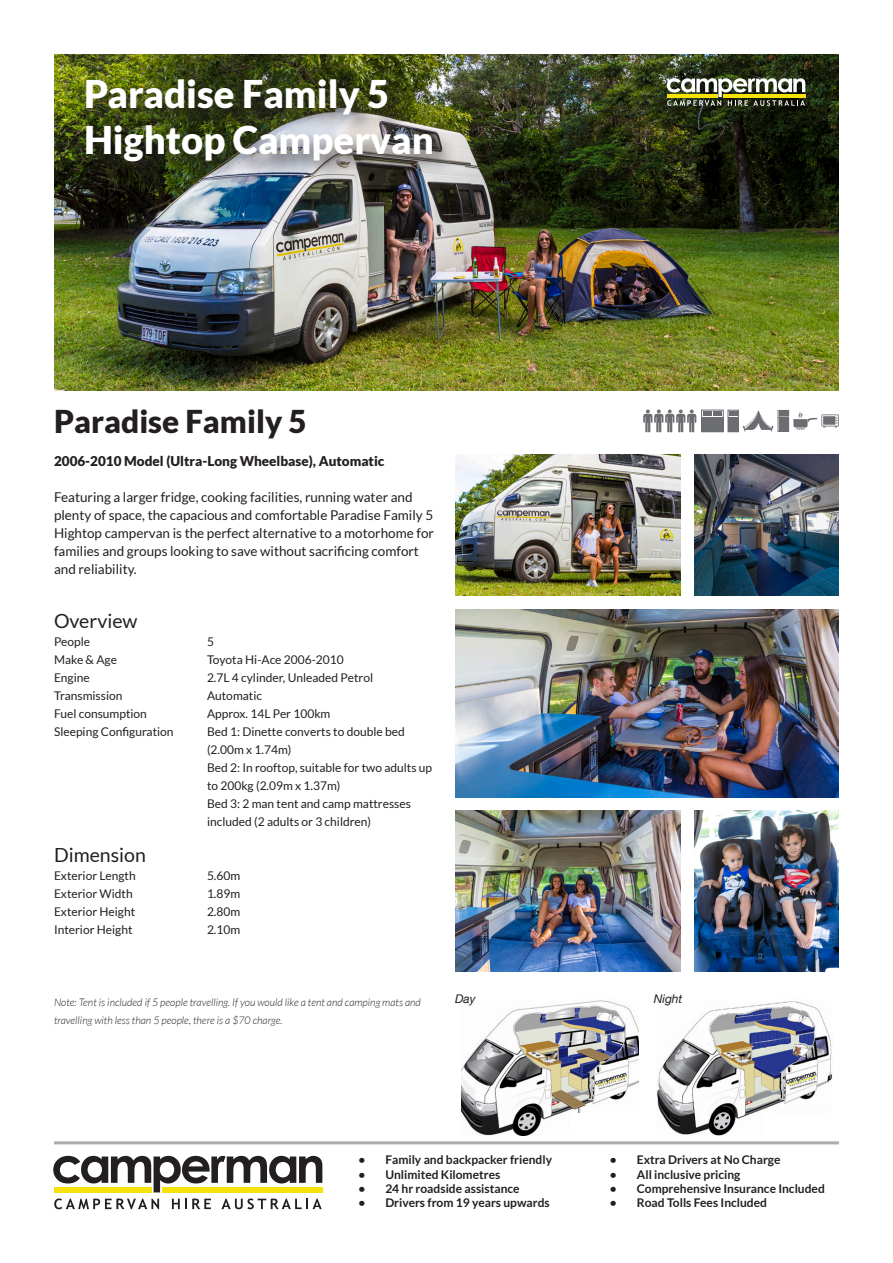
<style>
.page{position:relative;width:893px;height:1263px;background:#fff}
.page>*{position:absolute;margin:0;border:0;box-sizing:border-box;transform-origin:0 0}
.t1{font:900 38.25px "Lato";color:#fff}
.t2{font:900 31.5px "Lato";color:#231f20}
.t3{font:19.5px "Lato";color:#231f20}
.t4{font:13.5px/18px "Lato";color:#231f20}
.t5{font:900 13.5px "Lato";color:#231f20}
.t6{font:12px/18px "Lato";color:#231f20}
.t7{font:700 12px "Lato";color:#231f20}
.t8{font:italic 12px "Helvetica Neue";color:#231f20}
.t9{font:italic 300 10.5px/18px "Lato";color:#231f20}
</style>
<div class="page">
<svg style="left:53px;top:1156px;width:269px;height:36px"></svg>
<div style="left:162px;top:1186px;width:160px;height:6px;background:#f5e209"></div>
<div style="left:54px;top:1186px;width:97px;height:6px;background:#f5e209"></div>
<svg style="left:54px;top:1198px;width:105px;height:11px"></svg>
<svg style="left:172px;top:1198px;width:39px;height:11px"></svg>
<svg style="left:221px;top:1198px;width:101px;height:11px"></svg>
<hr style="left:54px;top:1141px;width:785px;height:3px;background:#acadb1">
<img style="left:54px;top:54px;width:784px;height:337px">
<div style="left:81px;top:75px;width:377px;height:111px;background:#231f20;opacity:.75"></div>
<div style="left:701px;top:410px;width:22px;height:22px;border:1px solid #6c6d70"></div>
<div style="left:701px;top:417px;width:22px;height:15px;background:#6c6d70"></div>
<div style="left:704px;top:411px;width:8px;height:5px;background:#6c6d70"></div>
<svg style="left:713px;top:411px;width:8px;height:5px"></svg>
<div style="left:728px;top:410px;width:11px;height:22px;border:1px solid #6c6d70"></div>
<div style="left:728px;top:417px;width:11px;height:15px;background:#6c6d70"></div>
<div style="left:729px;top:411px;width:8px;height:5px;background:#6c6d70"></div>
<svg style="left:743px;top:410px;width:96px;height:22px"></svg>
<svg style="left:643px;top:409px;width:53px;height:24px"></svg>
<svg style="left:667px;top:78px;width:138px;height:28px"></svg>
<img style="left:461px;top:1000px;width:177px;height:135px">
<img style="left:657px;top:1001px;width:175px;height:134px">
<img style="left:455px;top:455px;width:225px;height:141px">
<img style="left:455px;top:609px;width:383px;height:188px">
<img style="left:455px;top:811px;width:225px;height:160px">
<img style="left:694px;top:455px;width:145px;height:141px">
<img style="left:694px;top:811px;width:145px;height:160px">
<div style="left:570px;top:1113px;width:72px;height:21px;background:#fff"></div>
<div style="left:763px;top:1113px;width:72px;height:21px;background:#fff"></div>
<p class="t1" style="left:84px;top:71px;width:307px">Paradise Family 5</p>
<p class="t1" style="left:84px;top:117px;width:352px">Hightop Campervan</p>
<p class="t2" style="left:54px;top:402px;width:254px">Paradise Family 5</p>
<p class="t5" style="left:54px;top:453px;width:332px">2006-2010 Model (Ultra-Long Wheelbase), Automatic</p>
<p class="t4" style="left:54px;top:488px;width:381px">Featuring a larger fridge, cooking facilities, running water and plenty of space, the capacious and comfortable Paradise Family 5<br>Hightop campervan is the perfect alternative to a motorhome for families and groups looking to save without sacrificing comfort and reliability.</p>
<p class="t3" style="left:54px;top:610px;width:85px">Overview</p>
<p class="t6" style="left:54px;top:633px;width:38px">People</p>
<p class="t6" style="left:54px;top:651px;width:64px">Make &amp; Age</p>
<p class="t6" style="left:54px;top:669px;width:37px">Engine</p>
<p class="t6" style="left:54px;top:687px;width:70px">Transmission</p>
<p class="t6" style="left:54px;top:705px;width:94px">Fuel consumption</p>
<p class="t6" style="left:54px;top:723px;width:121px">Sleeping Configuration</p>
<p class="t3" style="left:54px;top:844px;width:93px">Dimension</p>
<p class="t6" style="left:54px;top:867px;width:83px">Exterior Length</p>
<p class="t6" style="left:54px;top:885px;width:80px">Exterior Width</p>
<p class="t6" style="left:54px;top:903px;width:83px">Exterior Height</p>
<p class="t6" style="left:54px;top:921px;width:80px">Interior Height</p>
<p class="t6" style="left:207px;top:633px;width:227px">5<br>Toyota Hi-Ace 2006-2010<br>2.7L 4 cylinder, Unleaded Petrol<br>Automatic<br>Approx. 14L Per 100km<br>Bed 1: Dinette converts to double bed (2.00m x 1.74m)<br>Bed 2: In rooftop, suitable for two adults up to 200kg (2.09m x 1.37m)<br>Bed 3: 2 man tent and camp mattresses included (2 adults or 3 children)</p>
<p class="t6" style="left:207px;top:867px;width:35px;text-align:justify">5.60m 1.89m 2.80m 2.10m</p>
<p class="t9" style="left:54px;top:994px;width:368px">Note: Tent is included if 5 people travelling. If you would like a tent and camping mats and travelling with less than 5 people, there is a $70 charge.</p>
<p class="t8" style="left:455px;top:990px;width:22px">Day</p>
<p class="t8" style="left:654px;top:990px;width:30px">Night</p>
<p class="t7" style="left:358px;top:1153px;width:195px">• Family and backpacker friendly</p>
<p class="t7" style="left:358px;top:1167px;width:144px">• Unlimited Kilometres</p>
<p class="t7" style="left:358px;top:1182px;width:163px">• 24 hr roadside assistance</p>
<p class="t7" style="left:358px;top:1196px;width:193px">• Drivers from 19 years upwards</p>
<p class="t7" style="left:610px;top:1153px;width:172px">• Extra Drivers at No Charge</p>
<p class="t7" style="left:610px;top:1167px;width:132px">• All inclusive pricing</p>
<p class="t7" style="left:610px;top:1182px;width:216px">• Comprehensive Insurance Included</p>
<p class="t7" style="left:610px;top:1196px;width:159px">• Road Tolls Fees Included</p>
</div>
